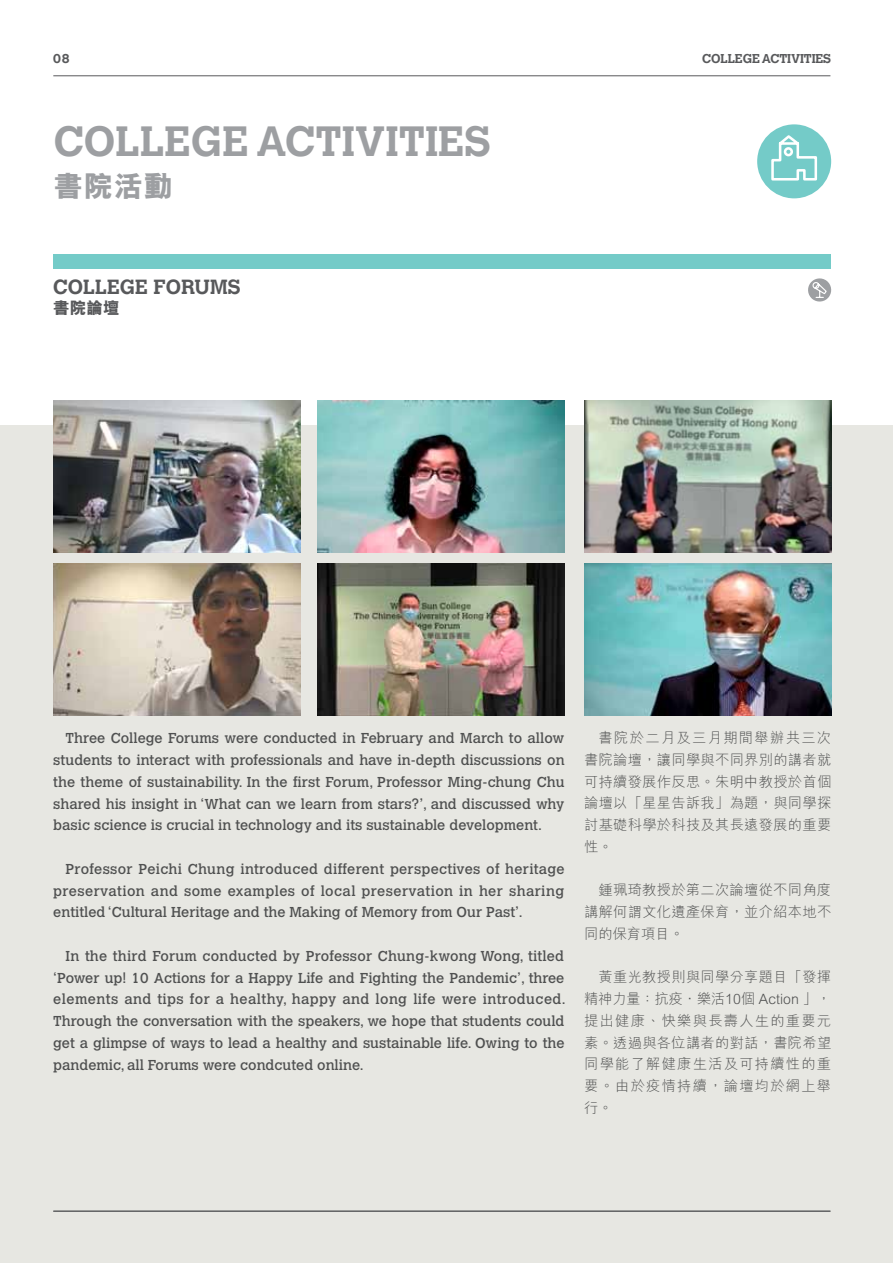
<style>
.page{position:relative;width:893px;height:1263px;background:#fff}
.page>*{position:absolute;margin:0;border:0;box-sizing:border-box;transform-origin:0 0}
.t1{font:700 42px "Calvert";color:#9d9fa2}
.t2{font:800 29.25px "M Hei HK";color:#9d9fa2}
.t3{font:700 20.4px "Calvert";color:#58595b}
.t4{font:800 16.65px "M Hei HK";color:#58595b}
.t5{font:14.25px/21.8px "Calvert";color:#58595b;text-align:justify}
.t6{font:300 14.25px/21.8px "M Hei HK";letter-spacing:.02em;color:#58595b;text-align:justify}
.t7{font:700 12.75px "Calvert";letter-spacing:-.01em;color:#58595b}
</style>
<div class="page">
<div style="left:0;top:425px;width:893px;height:838px;background:#e7e7e2"></div>
<hr style="left:53px;top:76px;width:777px;height:1px;background:#58595b">
<hr style="left:53px;top:1211px;width:777px;height:1px;background:#58595b">
<div style="left:53px;top:254px;width:778px;height:15px;background:#74cbc8"></div>
<img style="left:53px;top:400px;width:247px;height:153px">
<img style="left:53px;top:563px;width:247px;height:153px">
<img style="left:317px;top:400px;width:247px;height:153px">
<img style="left:317px;top:563px;width:247px;height:153px">
<img style="left:584px;top:400px;width:247px;height:153px">
<img style="left:584px;top:563px;width:247px;height:153px">
<svg style="left:808px;top:278px;width:24px;height:24px"></svg>
<div style="left:757px;top:124px;width:74px;height:74px;background:#74cbc8;border-radius:50%"></div>
<svg style="left:771px;top:135px;width:47px;height:46px"></svg>
<p class="t7" style="left:53px;top:50px;width:18px">08</p>
<p class="t7" style="left:702px;top:50px;width:130px">COLLEGE ACTIVITIES</p>
<h1 class="t1" style="left:54px;top:115px;width:439px">COLLEGE ACTIVITIES</h1>
<h2 class="t2" style="left:54px;top:172px;width:121px">書院活動</h2>
<h3 class="t3" style="left:53px;top:273px;width:189px">COLLEGE FORUMS</h3>
<p class="t4" style="left:53px;top:299px;width:68px">書院論壇</p>
<p class="t5" style="left:53px;top:728px;width:513px;text-indent:12px">Three College Forums were conducted in February and March to allow students to interact with professionals and have in-depth discussions on the theme of sustainability. In the first Forum, Professor Ming-chung Chu shared his insight in ‘What can we learn from stars?’, and discussed why basic science is crucial in technology and its sustainable development.</p>
<p class="t5" style="left:53px;top:858px;width:513px;text-indent:12px">Professor Peichi Chung introduced different perspectives of heritage preservation and some examples of local preservation in her sharing entitled ‘Cultural Heritage and the Making of Memory from Our Past’.</p>
<p class="t5" style="left:53px;top:945px;width:514px;text-indent:12px">In the third Forum conducted by Professor Chung-kwong Wong, titled ‘Power up! 10 Actions for a Happy Life and Fighting the Pandemic’, three elements and tips for a healthy, happy and long life were introduced.<br>Through the conversation with the speakers, we hope that students could get a glimpse of ways to lead a healthy and sustainable life. Owing to the pandemic, all Forums were condcuted online.</p>
<p class="t6" style="left:584px;top:727px;width:249px;text-indent:14px">書院於二月及三月期間舉辦共三次書院論壇，讓同學與不同界別的講者就可持續發展作反思。朱明中教授於首個論壇以「星星告訴我」為題，與同學探討基礎科學於科技及其長遠發展的重要性。</p>
<p class="t6" style="left:584px;top:879px;width:249px;text-indent:14px">鍾珮琦教授於第二次論壇從不同角度講解何謂文化遺產保育，並介紹本地不同的保育項目。</p>
<p class="t6" style="left:584px;top:966px;width:249px;text-indent:14px">黃重光教授則與同學分享題目「發揮精神力量：抗疫．樂活10個 Action 」，提出健康、快樂與長壽人生的重要元素。透過與各位講者的對話，書院希望同學能了解健康生活及可持續性的重要。由於疫情持續，論壇均於網上舉行。</p>
</div>
